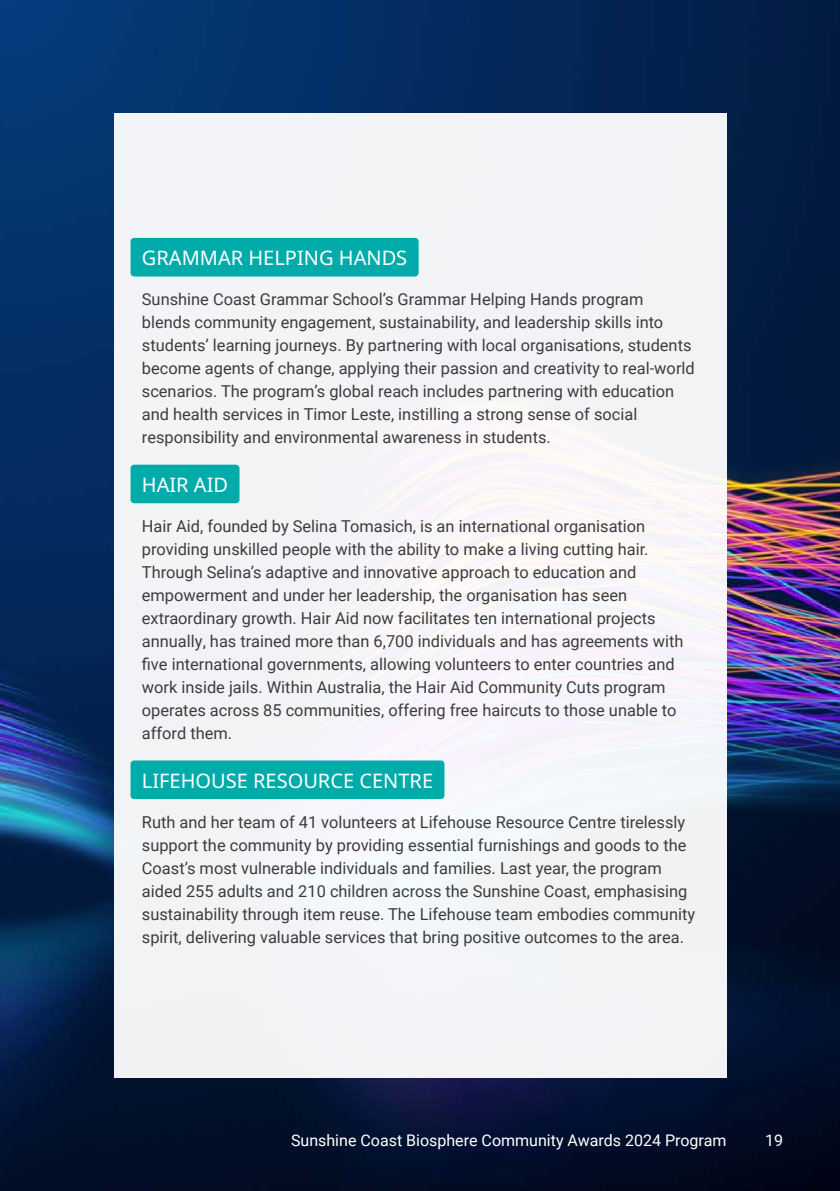
<style>
.page{position:relative;width:840px;height:1191px;background:#fff}
.page>*{position:absolute;margin:0;border:0;box-sizing:border-box;transform-origin:0 0}
.t1{font:20px "Noto Sans";color:#fff}
.t2{font:16.4px/23px "Roboto";color:#3c3c3b}
.t3{font:16px "Roboto";color:#fff}
</style>
<div class="page">
<img style="left:0;top:0;width:839px;height:1191px">
<div style="left:113px;top:113px;width:613px;height:964px;background:#f2f4f6"></div>
<div style="left:130px;top:238px;width:288px;height:38px;background:#00abaa;border-radius:4px"></div>
<div style="left:130px;top:464px;width:109px;height:39px;background:#00abaa;border-radius:4px"></div>
<div style="left:130px;top:760px;width:314px;height:39px;background:#00abaa;border-radius:4px"></div>
<p class="t1" style="left:142px;top:244px;width:267px">GRAMMAR HELPING HANDS</p>
<p class="t2" style="left:142px;top:287px;width:554px">Sunshine Coast Grammar School’s Grammar Helping Hands program blends community engagement, sustainability, and leadership skills into students’ learning journeys. By partnering with local organisations, students become agents of change, applying their passion and creativity to real-world scenarios. The program’s global reach includes partnering with education and health services in Timor Leste, instilling a strong sense of social responsibility and environmental awareness in students.</p>
<p class="t1" style="left:142px;top:470px;width:88px">HAIR AID</p>
<p class="t2" style="left:142px;top:514px;width:543px">Hair Aid, founded by Selina Tomasich, is an international organisation providing unskilled people with the ability to make a living cutting hair.<br>Through Selina’s adaptive and innovative approach to education and empowerment and under her leadership, the organisation has seen extraordinary growth. Hair Aid now facilitates ten international projects annually, has trained more than 6,700 individuals and has agreements with five international governments, allowing volunteers to enter countries and work inside jails. Within Australia, the Hair Aid Community Cuts program operates across 85 communities, offering free haircuts to those unable to afford them.</p>
<p class="t1" style="left:142px;top:766px;width:292px">LIFEHOUSE RESOURCE CENTRE</p>
<p class="t2" style="left:142px;top:809px;width:554px">Ruth and her team of 41 volunteers at Lifehouse Resource Centre tirelessly support the community by providing essential furnishings and goods to the Coast’s most vulnerable individuals and families. Last year, the program aided 255 adults and 210 children across the Sunshine Coast, emphasising sustainability through item reuse. The Lifehouse team embodies community spirit, delivering valuable services that bring positive outcomes to the area.</p>
<p class="t3" style="left:291px;top:1128px;width:436px">Sunshine Coast Biosphere Community Awards 2024 Program</p>
<p class="t3" style="left:764px;top:1128px;width:19px">19</p>
</div>
